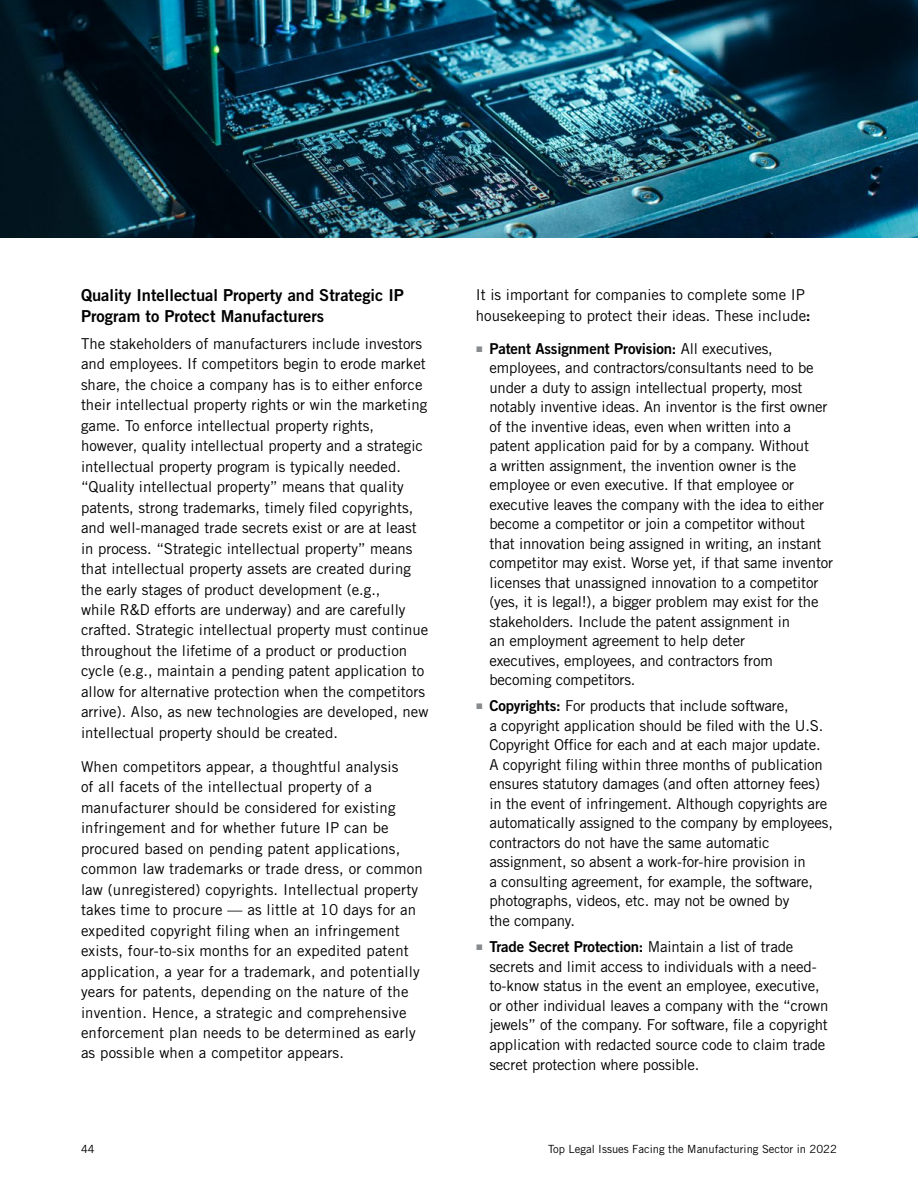
<style>
.page{position:relative;width:918px;height:1188px;background:#fff}
.page>*{position:absolute;margin:0;border:0;box-sizing:border-box;transform-origin:0 0}
.t1{font:16.5px/20.2px "Trade Gothic LT Std Bd 2";color:#000}
.t2{font:15px/19.5px "Trade Gothic LT Std";color:#000}
.t3{font:15px "Trade Gothic LT Std Bd 2";letter-spacing:-.01em;color:#000}
.t4{font:11.25px "Trade Gothic LT Std";color:#000}
.s1{font-weight:700}
.s2{font-family:"Arial";font-size:12px;color:#888b8d}
.s3{font-family:"Trade Gothic LT Std"}
.s4{font-family:"Trade Gothic LT Std Bd 2"}
</style>
<div class="page">
<img style="left:0;top:0;width:918px;height:237px">
<p class="t1" style="left:81px;top:285px;width:325px">Quality Intellectual Property and Strategic IP<br>Program to Protect Manufacturers</p>
<p class="t2" style="left:81px;top:333px;width:349px;line-height:20.4px">The stakeholders of manufacturers include investors and employees. If competitors begin to erode market share, the choice a company has is to either enforce their intellectual property rights or win the marketing game. To enforce intellectual property rights, however, quality intellectual property and a strategic intellectual property program is typically needed. “Quality intellectual property” means that quality patents, strong trademarks, timely filed copyrights, and well-managed trade secrets exist or are at least in process. “Strategic intellectual property” means that intellectual property assets are created during the early stages of product development (e.g.,<br>while R&amp;D efforts are underway) and are carefully crafted. Strategic intellectual property must continue throughout the lifetime of a product or production cycle (e.g., maintain a pending patent application to allow for alternative protection when the competitors arrive). Also, as new technologies are developed, new intellectual property should be created.</p>
<p class="t2" style="left:81px;top:756px;width:343px;line-height:20.5px">When competitors appear, a thoughtful analysis<br>of all facets of the intellectual property of a manufacturer should be considered for existing infringement and for whether future IP can be procured based on pending patent applications, common law trademarks or trade dress, or common law (unregistered) copyrights. Intellectual property takes time to procure — as little at 10 days for an expedited copyright filing when an infringement exists, four-to-six months for an expedited patent application, a year for a trademark, and potentially years for patents, depending on the nature of the invention. Hence, a strategic and comprehensive enforcement plan needs to be determined as early as possible when a competitor appears.</p>
<p class="t2" style="left:476px;top:285px;width:336px;line-height:20.2px">It is important for companies to complete some IP housekeeping to protect their ideas. These include<span class="s1">:</span></p>
<p class="t3" style="left:476px;top:339px;width:298px"><span class="s2">■</span> Patent Assignment Provision: <span class="s3">All executives,</span></p>
<p class="t2" style="left:489px;top:358px;width:345px">employees, and contractors/consultants need to be under a duty to assign intellectual property, most notably inventive ideas. An inventor is the first owner of the inventive ideas, even when written into a patent application paid for by a company. Without<br>a written assignment, the invention owner is the employee or even executive. If that employee or executive leaves the company with the idea to either become a competitor or join a competitor without that innovation being assigned in writing, an instant competitor may exist. Worse yet, if that same inventor licenses that unassigned innovation to a competitor (yes, it is legal!), a bigger problem may exist for the stakeholders. Include the patent assignment in<br>an employment agreement to help deter<br>executives, employees, and contractors from becoming competitors.</p>
<p class="t2" style="left:489px;top:696px;width:345px;text-indent:-13px"><span class="s2">■</span> <span class="s4">Copyrights:</span> For products that include software,<br>a copyright application should be filed with the U.S.<br>Copyright Office for each and at each major update.<br>A copyright filing within three months of publication ensures statutory damages (and often attorney fees) in the event of infringement. Although copyrights are automatically assigned to the company by employees, contractors do not have the same automatic assignment, so absent a work-for-hire provision in<br>a consulting agreement, for example, the software, photographs, videos, etc. may not be owned by<br>the company.</p>
<p class="t3" style="left:476px;top:937px;width:319px"><span class="s2">■</span> Trade Secret Protection: <span class="s3">Maintain a list of trade</span></p>
<p class="t2" style="left:489px;top:956px;width:340px">secrets and limit access to individuals with a need&shy;to-know status in the event an employee, executive, or other individual leaves a company with the “crown jewels” of the company. For software, file a copyright application with redacted source code to claim trade secret protection where possible.</p>
<p class="t4" style="left:81px;top:1142px;width:15px">44</p>
<p class="t4" style="left:548px;top:1142px;width:290px">Top Legal Issues Facing the Manufacturing Sector in 2022</p>
</div>
